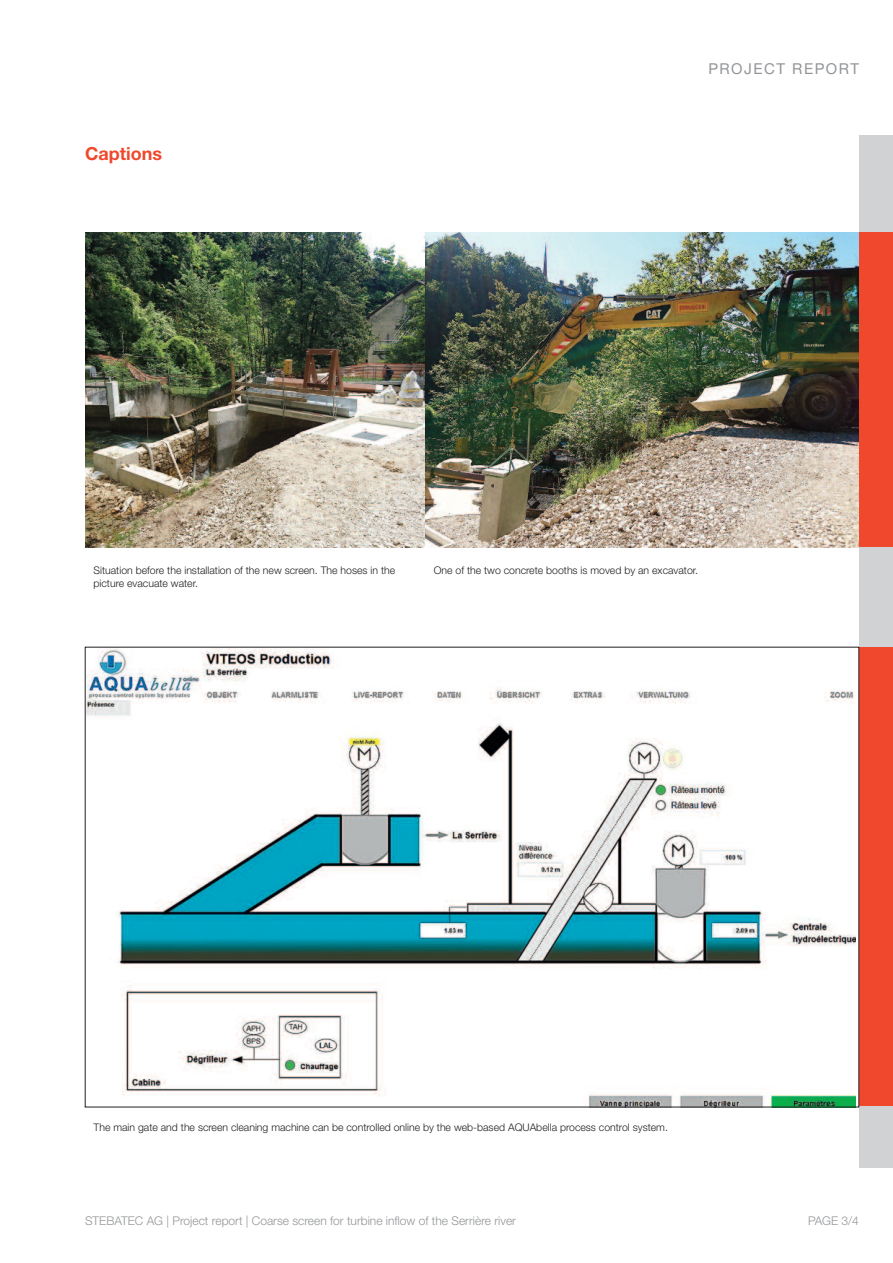
<style>
.page{position:relative;width:893px;height:1263px;background:#fff}
.page>*{position:absolute;margin:0;border:0;box-sizing:border-box;transform-origin:0 0}
.t1{font:700 18px "Helvetica Neue LT Std";color:#ef482c}
.t2{font:15px "Helvetica Neue LT Std";letter-spacing:.1em;color:#939598}
.t3{font:300 12px "Helvetica Neue LT Std";color:#939598}
.t4{font:300 10.5px/12.6px "Helvetica Neue LT Std";color:#231f20}
</style>
<div class="page">
<div style="left:859px;top:136px;width:34px;height:1032px;background:#d1d2d4"></div>
<div style="left:859px;top:647px;width:34px;height:459px;background:#ef482c"></div>
<div style="left:859px;top:233px;width:34px;height:314px;background:#ef482c"></div>
<img style="left:85px;top:233px;width:340px;height:314px">
<img style="left:425px;top:233px;width:434px;height:314px">
<img style="left:87px;top:649px;width:769px;height:456px">
<h1 class="t1" style="left:85px;top:147px;width:78px">Captions</h1>
<h2 class="t2" style="left:708px;top:64px;width:152px">PROJECT REPORT</h2>
<p class="t4" style="left:94px;top:565px;width:303px">Situation before the installation of the new screen. The hoses in the picture evacuate water.</p>
<p class="t4" style="left:434px;top:565px;width:266px">One of the two concrete booths is moved by an excavator.</p>
<p class="t4" style="left:94px;top:1122px;width:576px">The main gate and the screen cleaning machine can be controlled online by the web-based AQUAbella process control system.</p>
<p class="t3" style="left:85px;top:1216px;width:432px">STEBATEC AG | Project report | Coarse screen for turbine inflow of the Serrière river</p>
<p class="t3" style="left:808px;top:1216px;width:52px">PAGE 3/4</p>
</div>
